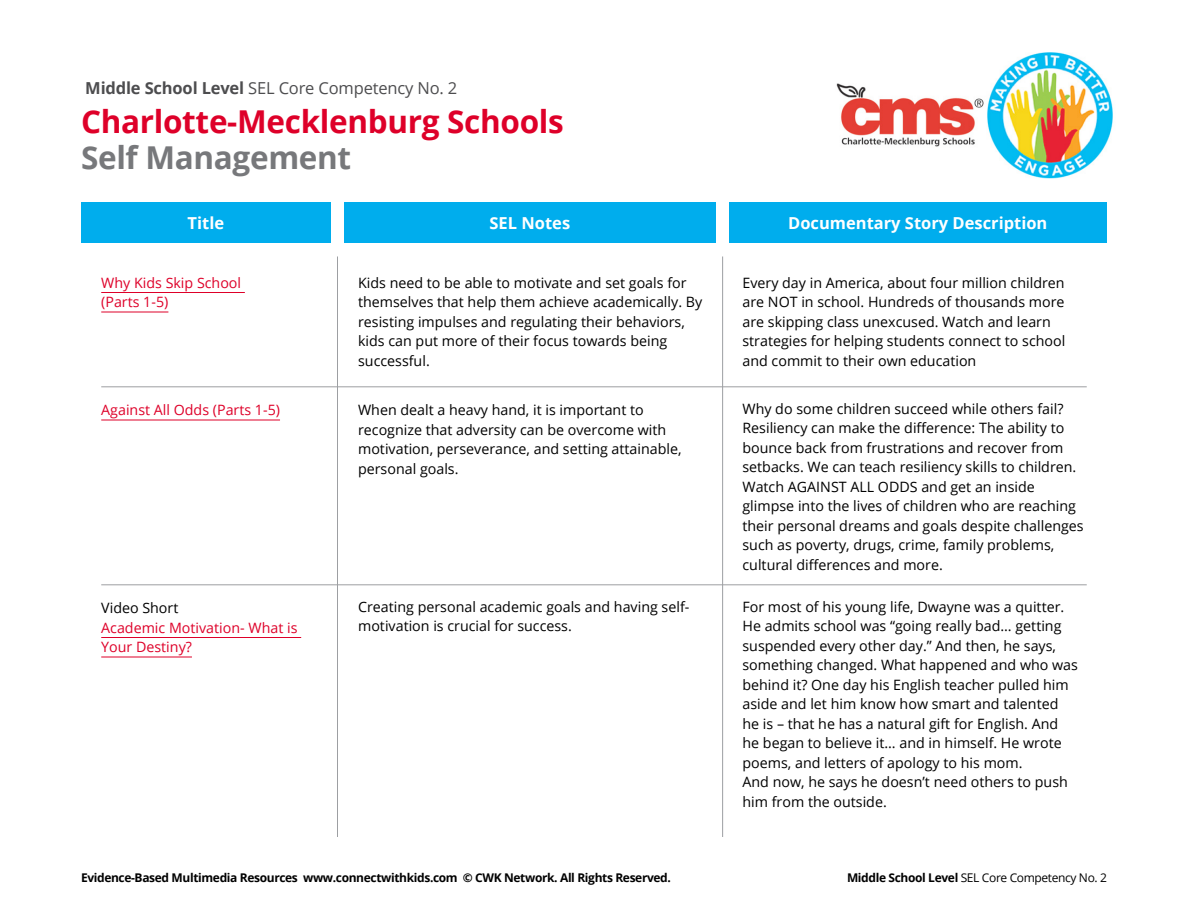
<style>
.page{position:relative;width:1188px;height:918px;background:#fff}
.page>*{position:absolute;margin:0;border:0;box-sizing:border-box;transform-origin:0 0}
.t1{font:700 31.5px "Open Sans";letter-spacing:-.01em;color:#de0029}
.t2{font:700 31.5px "Open Sans";letter-spacing:-.01em;color:#77787b}
.t3{font:700 16.5px "Open Sans";color:#fff}
.t4{font:16.5px "Open Sans";letter-spacing:-.01em;color:#4d4d4f}
.t5{font:14.25px/19.5px "Open Sans";color:#000}
.t6{font:14.25px/19.5px "Open Sans";color:#de0029}
.t7{font:700 12px "Open Sans";letter-spacing:-.03em;color:#000}
.t8{font:12px "Open Sans";letter-spacing:-.03em;color:#000}
.s1{font-weight:700}
</style>
<div class="page">
<div style="left:344px;top:202px;width:372px;height:41px;background:#00aded"></div>
<hr style="left:337px;top:256px;width:1px;height:581px;background:#9d9fa2">
<div style="left:81px;top:202px;width:250px;height:41px;background:#00aded"></div>
<div style="left:729px;top:202px;width:378px;height:41px;background:#00aded"></div>
<hr style="left:722px;top:256px;width:1px;height:581px;background:#9d9fa2">
<img style="left:836px;top:52px;width:277px;height:127px">
<hr style="left:101px;top:292px;width:144px;height:1px;background:#de0029">
<hr style="left:101px;top:312px;width:67px;height:1px;background:#de0029">
<hr style="left:101px;top:420px;width:179px;height:1px;background:#de0029">
<hr style="left:101px;top:637px;width:200px;height:1px;background:#de0029">
<hr style="left:101px;top:657px;width:91px;height:1px;background:#de0029">
<hr style="left:101px;top:387px;width:986px;height:1px;background:#9d9fa2">
<hr style="left:101px;top:585px;width:986px;height:1px;background:#9d9fa2">
<p class="t4" style="left:85px;top:76px;width:374px"><span class="s1">Middle School Level</span> SEL Core Competency No. 2</p>
<h1 class="t1" style="left:81px;top:99px;width:484px">Charlotte-Mecklenburg Schools</h1>
<h1 class="t2" style="left:81px;top:135px;width:272px">Self Management</h1>
<p class="t3" style="left:188px;top:211px;width:38px">Title</p>
<p class="t3" style="left:490px;top:211px;width:82px">SEL Notes</p>
<p class="t3" style="left:788px;top:211px;width:261px">Documentary Story Description</p>
<p class="t6" style="left:101px;top:273px;width:141px">Why Kids Skip School (Parts 1-5)</p>
<p class="t6" style="left:101px;top:400px;width:180px">Against All Odds (Parts 1-5)</p>
<p class="t5" style="left:101px;top:598px;width:79px">Video Short</p>
<p class="t6" style="left:101px;top:618px;width:198px">Academic Motivation- What is<br>Your Destiny?</p>
<p class="t5" style="left:358px;top:273px;width:346px">Kids need to be able to motivate and set goals for themselves that help them achieve academically. By resisting impulses and regulating their behaviors, kids can put more of their focus towards being successful.</p>
<p class="t5" style="left:358px;top:400px;width:325px">When dealt a heavy hand, it is important to recognize that adversity can be overcome with motivation, perseverance, and setting attainable, personal goals.</p>
<p class="t5" style="left:358px;top:597px;width:333px">Creating personal academic goals and having self&shy;motivation is crucial for success.</p>
<p class="t5" style="left:742px;top:273px;width:324px">Every day in America, about four million children are NOT in school. Hundreds of thousands more are skipping class unexcused. Watch and learn strategies for helping students connect to school and commit to their own education</p>
<p class="t5" style="left:742px;top:399px;width:343px">Why do some children succeed while others fail?<br>Resiliency can make the difference: The ability to bounce back from frustrations and recover from setbacks. We can teach resiliency skills to children.<br>Watch AGAINST ALL ODDS and get an inside glimpse into the lives of children who are reaching their personal dreams and goals despite challenges such as poverty, drugs, crime, family problems, cultural differences and more.</p>
<p class="t5" style="left:742px;top:597px;width:337px">For most of his young life, Dwayne was a quitter.<br>He admits school was “going really bad… getting suspended every other day.” And then, he says, something changed. What happened and who was behind it? One day his English teacher pulled him aside and let him know how smart and talented he is – that he has a natural gift for English. And he began to believe it… and in himself. He wrote poems, and letters of apology to his mom.<br>And now, he says he doesn’t need others to push him from the outside.</p>
<p class="t7" style="left:81px;top:869px;width:591px">Evidence-Based Multimedia Resources www.connectwithkids.com © CWK Network. All Rights Reserved.</p>
<p class="t8" style="left:847px;top:869px;width:262px"><span class="s1">Middle School Level</span> SEL Core Competency No. 2</p>
</div>
